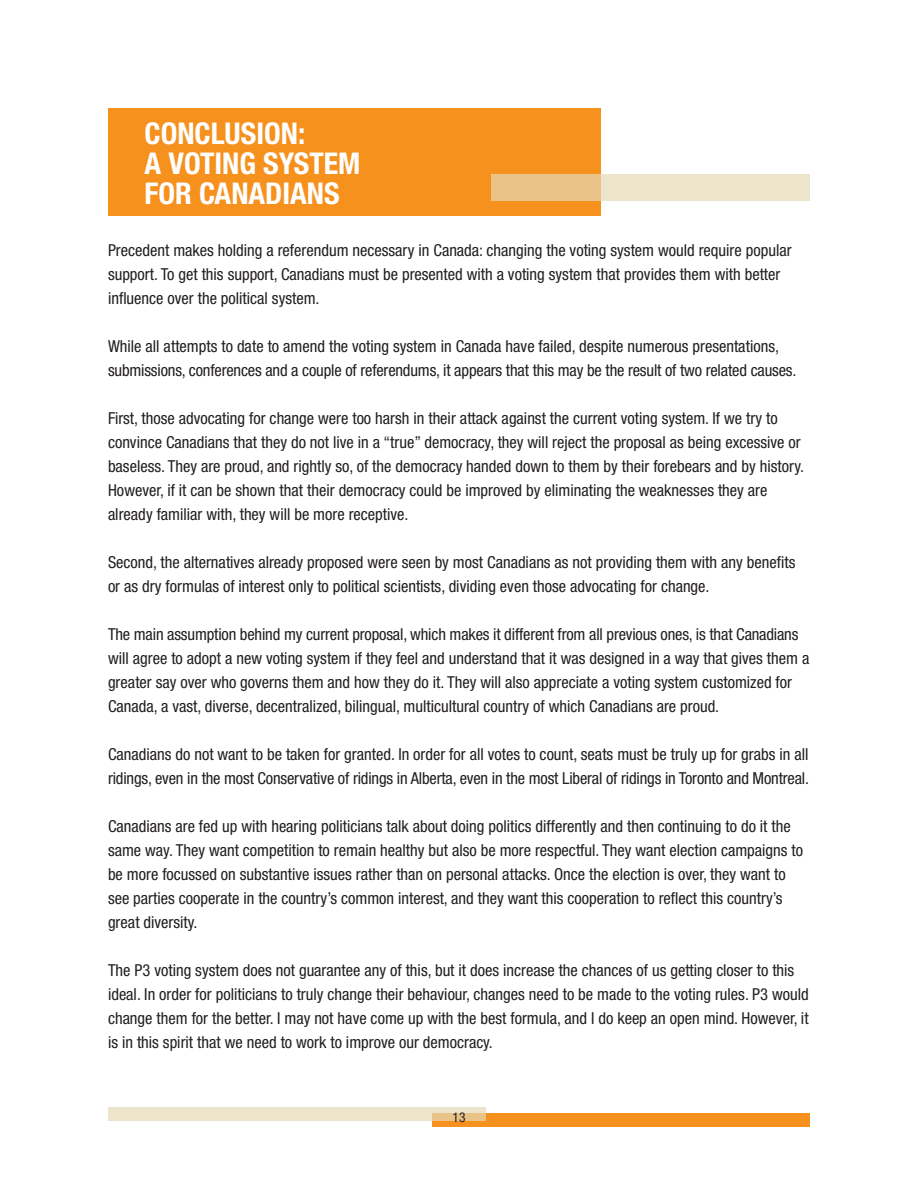
<style>
.page{position:relative;width:918px;height:1188px;background:#fff}
.page>*{position:absolute;margin:0;border:0;box-sizing:border-box;transform-origin:0 0}
.t1{font:700 condensed 30px "Helvetica Neue";color:#fff}
.t2{font:condensed 16.5px/24px "Helvetica Neue";color:#231f20}
.t3{font:condensed 13.5px "Helvetica Neue";color:#231f20}
</style>
<div class="page">
<div style="left:432px;top:1114px;width:378px;height:13px;background:#f6911e"></div>
<svg style="left:108px;top:1107px;width:378px;height:13px;fill:#ece5cc"></svg>
<div style="left:108px;top:108px;width:492px;height:108px;background:#f6911e"></div>
<svg style="left:491px;top:174px;width:319px;height:27px;fill:#ece5cc"></svg>
<p class="t1" style="left:145px;top:115px;width:33px">CONCLUSION</p>
<p class="t1" style="left:298px;top:115px;width:9px">:</p>
<p class="t1" style="left:145px;top:145px;width:54px">A VOTIN</p>
<p class="t1" style="left:239px;top:145px;width:72px">G SYSTEM</p>
<p class="t1" style="left:145px;top:175px;width:17px">FOR</p>
<p class="t1" style="left:199px;top:175px;width:33px">CANADIANS</p>
<p class="t2" style="left:108px;top:238px;width:685px">Precedent makes holding a referendum necessary in Canada: changing the voting system would require popular support. To get this support, Canadians must be presented with a voting system that provides them with better influence over the political system.</p>
<p class="t2" style="left:108px;top:334px;width:690px">While all attempts to date to amend the voting system in Canada have failed, despite numerous presentations, submissions, conferences and a couple of referendums, it appears that this may be the result of two related causes.</p>
<p class="t2" style="left:108px;top:406px;width:698px">First, those advocating for change were too harsh in their attack against the current voting system. If we try to convince Canadians that they do not live in a “true” democracy, they will reject the proposal as being excessive or baseless. They are proud, and rightly so, of the democracy handed down to them by their forebears and by history.<br>However, if it can be shown that their democracy could be improved by eliminating the weaknesses they are already familiar with, they will be more receptive.</p>
<p class="t2" style="left:108px;top:550px;width:689px">Second, the alternatives already proposed were seen by most Canadians as not providing them with any benefits or as dry formulas of interest only to political scientists, dividing even those advocating for change.</p>
<p class="t2" style="left:108px;top:622px;width:703px">The main assumption behind my current proposal, which makes it different from all previous ones, is that Canadians will agree to adopt a new voting system if they feel and understand that it was designed in a way that gives them a greater say over who governs them and how they do it. They will also appreciate a voting system customized for Canada, a vast, diverse, decentralized, bilingual, multicultural country of which Canadians are proud.</p>
<p class="t2" style="left:108px;top:742px;width:703px">Canadians do not want to be taken for granted. In order for all votes to count, seats must be truly up for grabs in all ridings, even in the most Conservative of ridings in Alberta, even in the most Liberal of ridings in Toronto and Montreal.</p>
<p class="t2" style="left:108px;top:814px;width:697px">Canadians are fed up with hearing politicians talk about doing politics differently and then continuing to do it the same way. They want competition to remain healthy but also be more respectful. They want election campaigns to be more focussed on substantive issues rather than on personal attacks. Once the election is over, they want to see parties cooperate in the country’s common interest, and they want this cooperation to reflect this country’s great diversity.</p>
<p class="t2" style="left:108px;top:958px;width:702px">The P3 voting system does not guarantee any of this, but it does increase the chances of us getting closer to this ideal. In order for politicians to truly change their behaviour, changes need to be made to the voting rules. P3 would change them for the better. I may not have come up with the best formula, and I do keep an open mind. However, it is in this spirit that we need to work to improve our democracy.</p>
<p class="t3" style="left:453px;top:1110px;width:14px">13</p>
</div>
